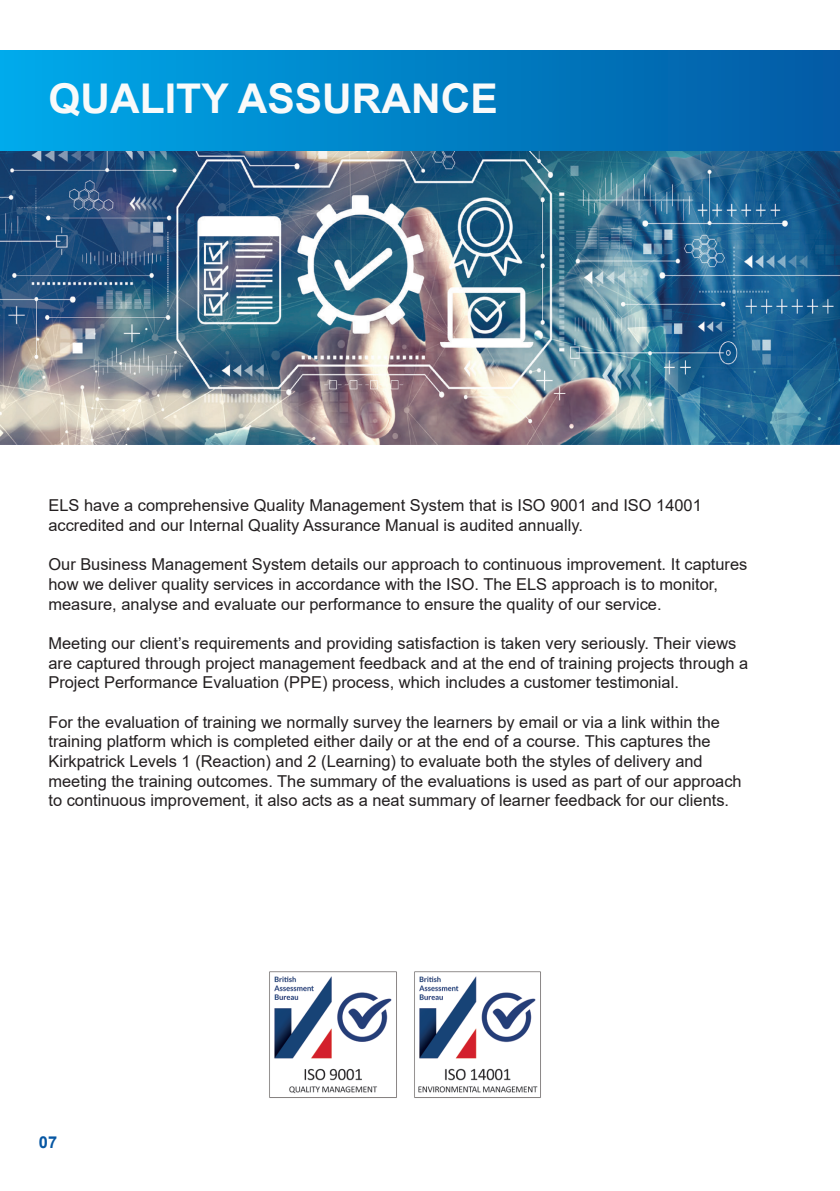
<style>
.page{position:relative;width:840px;height:1191px;background:#fff}
.page>*{position:absolute;margin:0;border:0;box-sizing:border-box;transform-origin:0 0}
.t1{font:700 41px "Arial";color:#f9fafa}
.t2{font:16.4px/19.6px "Arial";color:#231f20}
.t3{font:700 16.4px "Arial";color:#0757a3}
</style>
<div class="page">
<div style="left:0;top:51px;width:839px;height:101px;background:linear-gradient(to right,#00aaea,#025aa3)"></div>
<img style="left:269px;top:971px;width:128px;height:127px">
<img style="left:414px;top:971px;width:127px;height:127px">
<img style="left:0;top:152px;width:839px;height:293px">
<p class="t1" style="left:49px;top:70px;width:450px">QUALITY ASSURANCE</p>
<p class="t2" style="left:48px;top:495px;width:654px">ELS have a comprehensive Quality Management System that is ISO 9001 and ISO 14001 accredited and our Internal Quality Assurance Manual is audited annually.</p>
<p class="t2" style="left:48px;top:554px;width:700px">Our Business Management System details our approach to continuous improvement. It captures how we deliver quality services in accordance with the ISO. The ELS approach is to monitor, measure, analyse and evaluate our performance to ensure the quality of our service.</p>
<p class="t2" style="left:48px;top:633px;width:701px">Meeting our client’s requirements and providing satisfaction is taken very seriously. Their views are captured through project management feedback and at the end of training projects through a<br>Project Performance Evaluation (PPE) process, which includes a customer testimonial.</p>
<p class="t2" style="left:48px;top:712px;width:694px">For the evaluation of training we normally survey the learners by email or via a link within the training platform which is completed either daily or at the end of a course. This captures the Kirkpatrick Levels 1 (Reaction) and 2 (Learning) to evaluate both the styles of delivery and meeting the training outcomes. The summary of the evaluations is used as part of our approach to continuous improvement, it also acts as a neat summary of learner feedback for our clients.</p>
<p class="t3" style="left:39px;top:1130px;width:20px">07</p>
</div>
